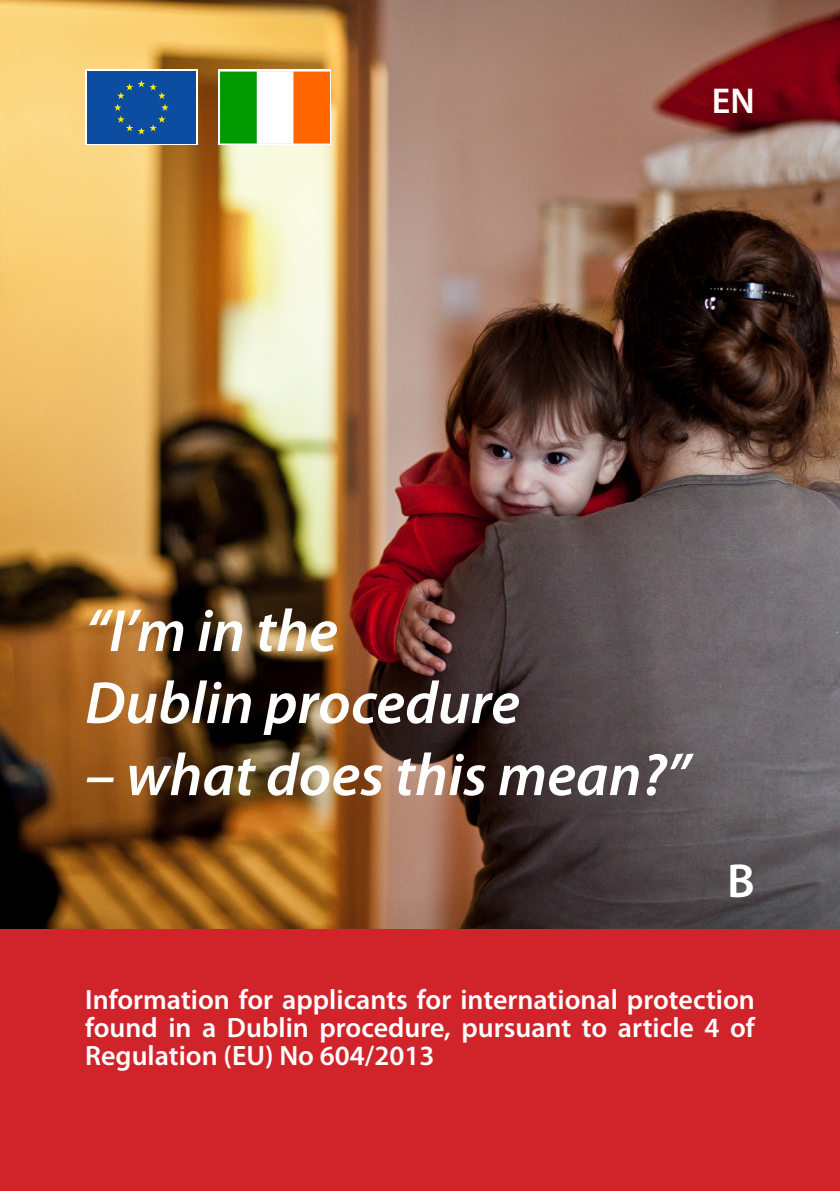
<style>
.page{position:relative;width:840px;height:1191px;background:#fff}
.page>*{position:absolute;margin:0;border:0;box-sizing:border-box;transform-origin:0 0}
.t1{font:italic 600 60px/72px "Myriad Pro";color:#fff}
.Default{font:600 48px "Myriad Pro";color:#fff}
.Default-2{font:600 36px "Myriad Pro";color:#fff}
.Default-3{font:600 28px/28px "Myriad Pro";color:#fff;text-align:justify}
</style>
<div class="page">
<img style="left:0;top:0;width:839px;height:930px">
<div style="left:0;top:930px;width:839px;height:261px;background:#d1232a"></div>
<div style="left:85px;top:69px;width:112px;height:76px;background:linear-gradient(to right,#0d4da1,#0d4da1)"></div>
<div style="left:87px;top:72px;width:108px;height:72px;background:#0d4da1"></div>
<svg style="left:114px;top:80px;width:55px;height:54px"></svg>
<svg style="left:218px;top:69px;width:113px;height:76px"></svg>
<img style="left:220px;top:71px;width:109px;height:72px">
<p class="Default-2" style="left:711px;top:78px;width:44px">EN</p>
<p class="t1" style="left:85px;top:593px;width:436px">“I’m in the<br>Dublin procedure</p>
<p class="t1" style="left:85px;top:737px;width:606px">– what does this mean?”</p>
<p class="Default" style="left:726px;top:850px;width:29px">B</p>
<p class="Default-3" style="left:85px;top:985px;width:671px">Information for applicants for international protection found in a Dublin procedure, pursuant to article 4 of Regulation (EU) No 604/2013</p>
</div>
